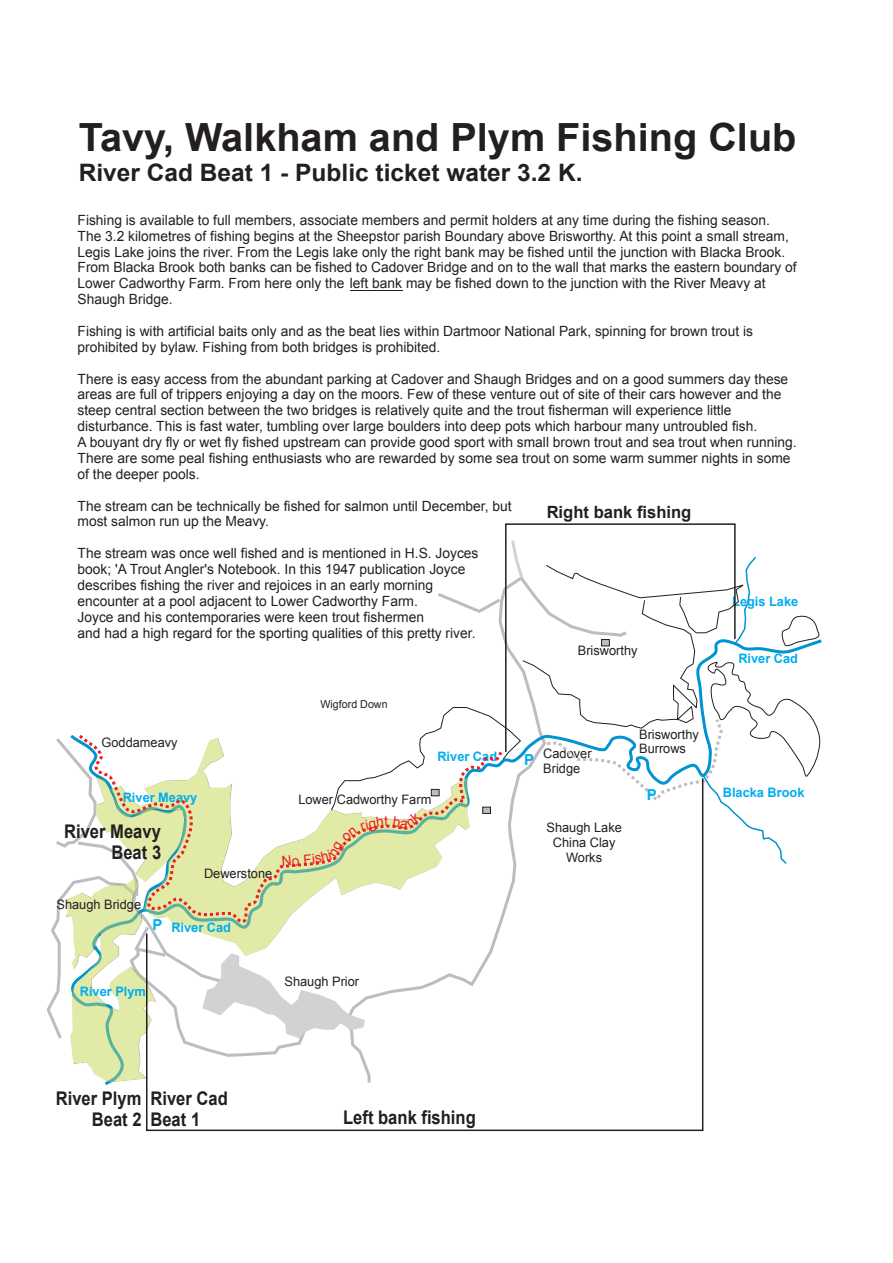
<style>
.page{position:relative;width:893px;height:1263px;background:#fff}
.page>*{position:absolute;margin:0;border:0;box-sizing:border-box;transform-origin:0 0}
.t1{font:700 38.85px "Arial";color:#231f20}
.t2{font:700 24px "Arial";color:#231f20}
.t3{font:700 18.9px/21.3px "Arial";color:#231f20;text-align:right;scale:.88 1}
.t4{font:700 16.95px "Arial";color:#231f20}
.t5{font:700 15.15px "Arial";color:#00aeef}
.t6{font:14.1px/15.9px "Arial";color:#231f20}
.t7{font:13.05px/14.7px "Arial";color:#231f20}
.t8{font:700 13.05px "Arial";color:#00aeef}
.t9{font:10.95px "Arial";color:#231f20}
</style>
<div class="page">
<svg style="left:46px;top:914px;width:16px;height:125px"></svg>
<svg style="left:56px;top:735px;width:20px;height:179px"></svg>
<img style="left:65px;top:877px;width:80px;height:205px">
<hr style="left:350px;top:290px;width:52px;height:1px;background:#231f20">
<svg style="left:505px;top:523px;width:231px;height:14px"></svg>
<svg style="left:145px;top:866px;width:559px;height:266px"></svg>
<svg style="left:76px;top:735px;width:429px;height:188px"></svg>
<svg style="left:282px;top:537px;width:538px;height:329px"></svg>
<h1 class="t1" style="left:79px;top:115px;width:719px">Tavy, Walkham and Plym Fishing Club</h1>
<h2 class="t2" style="left:79px;top:159px;width:505px">River Cad Beat 1 - Public ticket water 3.2 K.</h2>
<p class="t6" style="left:78px;top:212px;width:720px">Fishing is available to full members, associate members and permit holders at any time during the fishing season.<br>The 3.2 kilometres of fishing begins at the Sheepstor parish Boundary above Brisworthy. At this point a small stream, Legis Lake joins the river. From the Legis lake only the right bank may be fished until the junction with Blacka Brook.<br>From Blacka Brook both banks can be fished to Cadover Bridge and on to the wall that marks the eastern boundary of Lower Cadworthy Farm. From here only the left bank may be fished down to the junction with the River Meavy at Shaugh Bridge.</p>
<p class="t6" style="left:78px;top:323px;width:677px">Fishing is with artificial baits only and as the beat lies within Dartmoor National Park, spinning for brown trout is prohibited by bylaw. Fishing from both bridges is prohibited.</p>
<p class="t6" style="left:78px;top:371px;width:720px">There is easy access from the abundant parking at Cadover and Shaugh Bridges and on a good summers day these areas are full of trippers enjoying a day on the moors. Few of these venture out of site of their cars however and the steep central section between the two bridges is relatively quite and the trout fisherman will experience little disturbance. This is fast water, tumbling over large boulders into deep pots which harbour many untroubled fish.<br>A bouyant dry fly or wet fly fished upstream can provide good sport with small brown trout and sea trout when running.<br>There are some peal fishing enthusiasts who are rewarded by some sea trout on some warm summer nights in some of the deeper pools.</p>
<p class="t6" style="left:78px;top:498px;width:435px">The stream can be technically be fished for salmon until December, but most salmon run up the Meavy.</p>
<p class="t6" style="left:78px;top:545px;width:402px">The stream was once well fished and is mentioned in H.S. Joyces book; 'A Trout Angler's Notebook. In this 1947 publication Joyce describes fishing the river and rejoices in an early morning encounter at a pool adjacent to Lower Cadworthy Farm.<br>Joyce and his contemporaries were keen trout fishermen<br>and had a high regard for the sporting qualities of this pretty river.</p>
<p class="t4" style="left:546px;top:502px;width:146px">Right bank fishing</p>
<p class="t8" style="left:732px;top:594px;width:68px">Legis Lake</p>
<p class="t7" style="left:102px;top:735px;width:78px">Goddameavy</p>
<p class="t8" style="left:123px;top:790px;width:76px">River Meavy</p>
<h3 class="t3" style="left:64px;top:821px;width:112px">River Meavy<br>Beat 3</h3>
<p class="t7" style="left:56px;top:897px;width:86px">Shaugh Bridge</p>
<p class="t5" style="left:152px;top:916px;width:11px">P</p>
<p class="t7" style="left:204px;top:866px;width:70px">Dewerstone</p>
<p class="t8" style="left:171px;top:920px;width:61px">River Cad</p>
<p class="t9" style="left:320px;top:698px;width:69px">Wigford Down</p>
<p class="t8" style="left:437px;top:750px;width:61px">River Cad</p>
<p class="t7" style="left:298px;top:792px;width:134px">Lower Cadworthy Farm</p>
<p class="t8" style="left:80px;top:984px;width:68px">River Plym</p>
<p class="t7" style="left:284px;top:974px;width:76px">Shaugh Prior</p>
<p class="t7" style="left:578px;top:643px;width:61px">Brisworthy</p>
<p class="t8" style="left:738px;top:651px;width:61px">River Cad</p>
<p class="t5" style="left:524px;top:751px;width:11px">P</p>
<p class="t7" style="left:543px;top:747px;width:50px">Cadover<br>Bridge</p>
<p class="t7" style="left:546px;top:820px;width:77px;text-align:center">Shaugh Lake<br>China Clay<br>Works</p>
<p class="t7" style="left:639px;top:727px;width:61px">Brisworthy<br>Burrows</p>
<p class="t5" style="left:646px;top:786px;width:11px">P</p>
<p class="t8" style="left:722px;top:785px;width:83px">Blacka Brook</p>
<h3 class="t3" style="left:56px;top:1088px;width:99px">River Plym<br>Beat 2</h3>
<h3 class="t3" style="left:150px;top:1088px;width:89px;text-align:left">River Cad<br>Beat 1</h3>
<h3 class="t3" style="left:343px;top:1107px;width:152px">Left bank fishing</h3>
</div>
